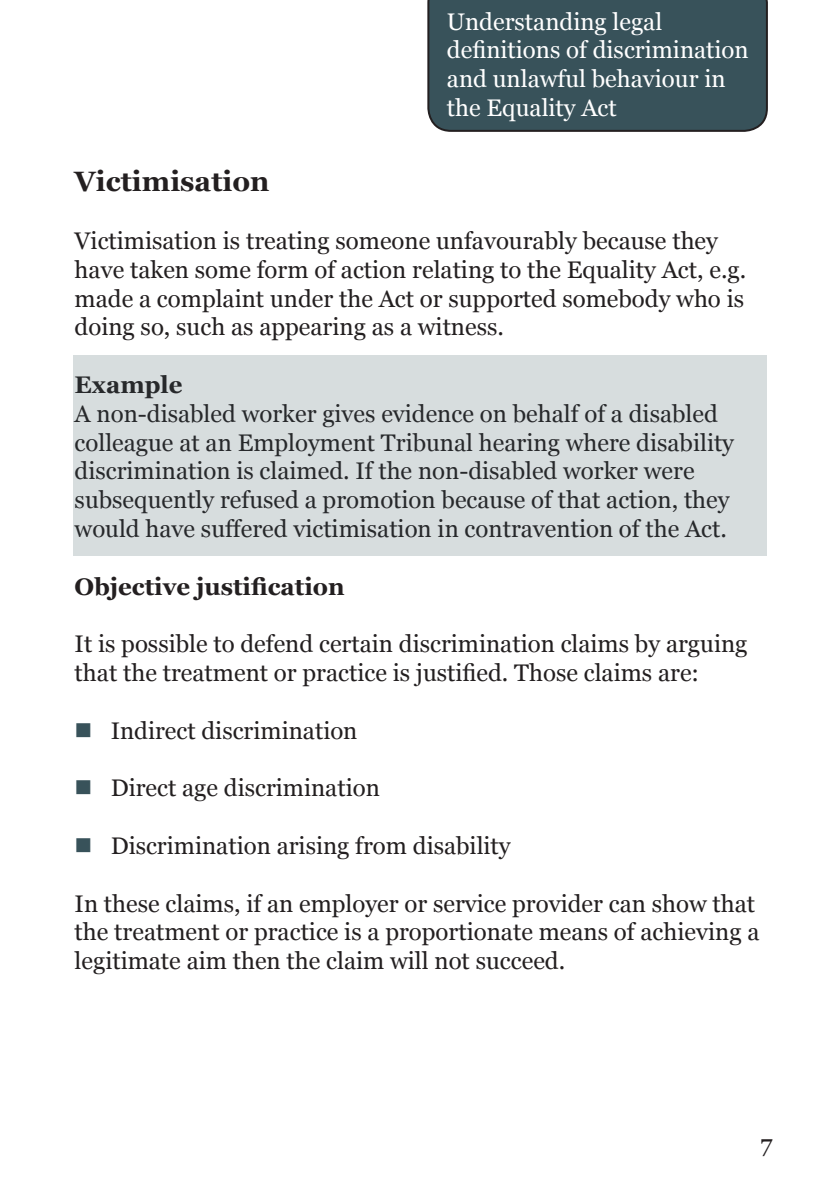
<style>
.page{position:relative;width:840px;height:1191px;background:#fff}
.page>*{position:absolute;margin:0;border:0;box-sizing:border-box;transform-origin:0 0}
.Heading_2{font:700 28px "Georgia";color:#231f20}
.t1{font:24px/28.8px "Georgia";color:#231f20}
.t2{font:24px/28.8px "Georgia";color:#fff}
.t3{font:700 24px "Georgia";color:#231f20}
.s1{font-weight:700}
</style>
<div class="page">
<div style="left:427px;top:0;width:340px;height:132px;background:#38525a"></div>
<div style="left:73px;top:355px;width:693px;height:200px;background:#d7ddde"></div>
<p class="t2" style="left:446px;top:7px;width:303px">Understanding legal definitions of discrimination and unlawful behaviour in the Equality Act</p>
<p class="Heading_2" style="left:75px;top:166px;width:196px">Victimisation</p>
<p class="t1" style="left:75px;top:226px;width:672px">Victimisation is treating someone unfavourably because they have taken some form of action relating to the Equality Act, e.g. made a complaint under the Act or supported somebody who is doing so, such as appearing as a witness.</p>
<p class="t1" style="left:75px;top:370px;width:660px"><span class="s1">Example<br></span>A non-disabled worker gives evidence on behalf of a disabled colleague at an Employment Tribunal hearing where disability discrimination is claimed. If the non-disabled worker were subsequently refused a promotion because of that action, they would have suffered victimisation in contravention of the Act.</p>
<p class="t3" style="left:75px;top:573px;width:271px">Objective justification</p>
<p class="t1" style="left:75px;top:629px;width:674px">It is possible to defend certain discrimination claims by arguing that the treatment or practice is justified. Those claims are:</p>
<p class="t1" style="left:111px;top:716px;width:248px">Indirect discrimination</p>
<p class="t1" style="left:111px;top:773px;width:270px">Direct age discrimination</p>
<p class="t1" style="left:111px;top:831px;width:401px">Discrimination arising from disability</p>
<p class="t1" style="left:75px;top:889px;width:686px">In these claims, if an employer or service provider can show that the treatment or practice is a proportionate means of achieving a legitimate aim then the claim will not succeed.</p>
<p class="t1" style="left:760px;top:1129px;width:14px">7</p>
</div>
